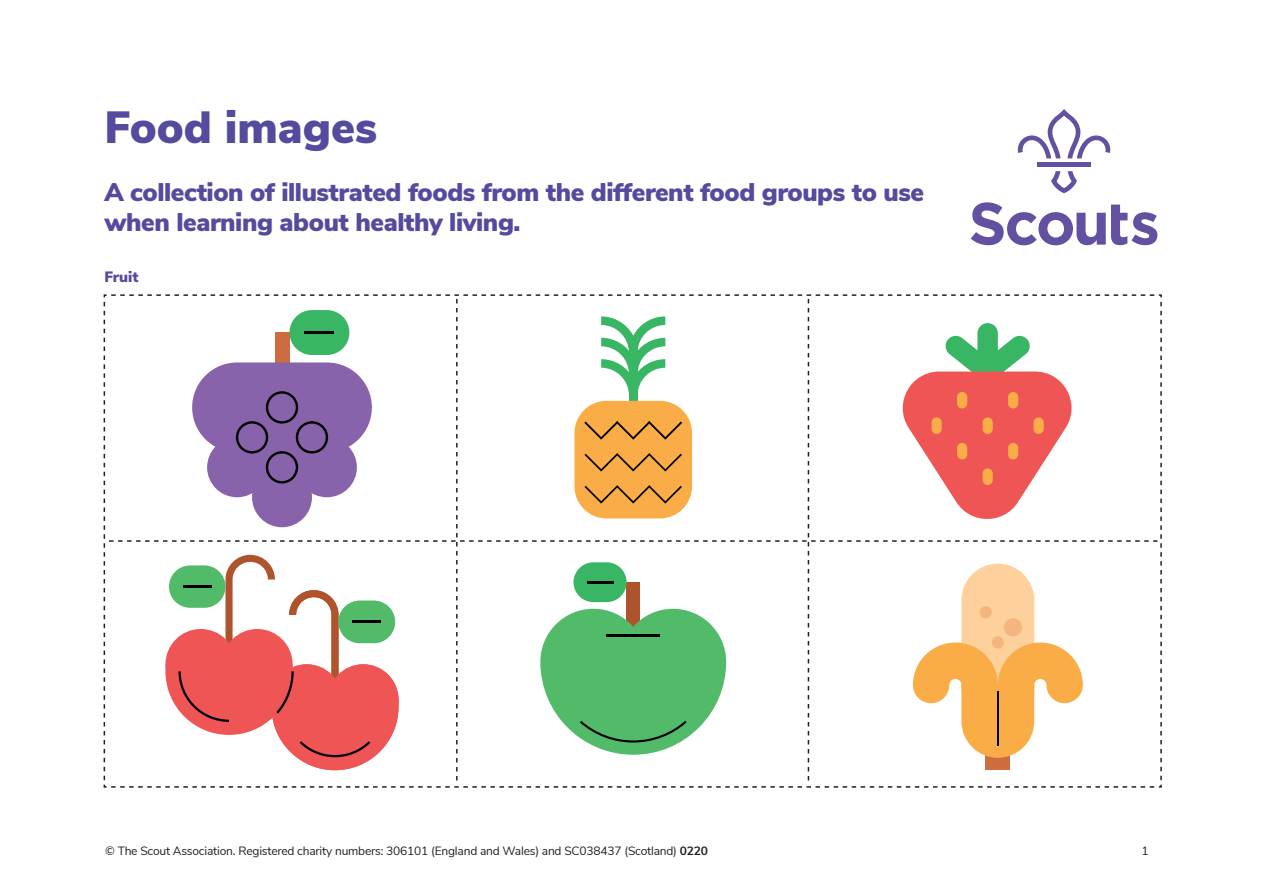
<style>
.page{position:relative;width:1263px;height:893px;background:#fff}
.page>*{position:absolute;margin:0;border:0;box-sizing:border-box;transform-origin:0 0}
.t1{font:900 45px "Nunito Sans";color:#544b9f}
.t2{font:900 25.5px/30.6px "Nunito Sans";letter-spacing:-.015em;color:#544b9f}
.t3{font:900 15px "Nunito Sans";color:#544b9f}
.t4{font:12px "Nunito Sans";letter-spacing:-.015em;color:#231f20}
.s1{font-weight:700}
</style>
<div class="page">
<svg style="left:971px;top:202px;width:186px;height:43px"></svg>
<svg style="left:1051px;top:171px;width:26px;height:22px"></svg>
<svg style="left:1017px;top:109px;width:94px;height:49px"></svg>
<hr style="left:1037px;top:163px;width:54px;height:4px;background:#6350a1">
<svg style="left:103px;top:294px;width:1059px;height:494px"></svg>
<div style="left:982px;top:468px;width:11px;height:17px;background:#faad47;border-radius:5px"></div>
<div style="left:957px;top:443px;width:10px;height:16px;background:#faad47;border-radius:5px"></div>
<div style="left:957px;top:392px;width:10px;height:16px;background:#faad47;border-radius:5px"></div>
<div style="left:1008px;top:392px;width:10px;height:16px;background:#faad47;border-radius:5px"></div>
<div style="left:1008px;top:443px;width:10px;height:16px;background:#faad47;border-radius:5px"></div>
<div style="left:982px;top:417px;width:11px;height:17px;background:#faad47;border-radius:5px"></div>
<div style="left:931px;top:417px;width:11px;height:17px;background:#faad47;border-radius:5px"></div>
<div style="left:1033px;top:417px;width:11px;height:17px;background:#faad47;border-radius:5px"></div>
<h1 class="t1" style="left:104px;top:94px;width:274px">Food images</h1>
<h2 class="t2" style="left:104px;top:176px;width:821px">A collection of illustrated foods from the different food groups to use when learning about healthy living.</h2>
<p class="t3" style="left:104px;top:265px;width:36px">Fruit</p>
<p class="t4" style="left:105px;top:842px;width:604px">© The Scout Association. Registered charity numbers: 306101 (England and Wales) and SC038437 (Scotland) <span class="s1">0220</span></p>
<p class="t4" style="left:1141px;top:842px;width:9px">1</p>
</div>
